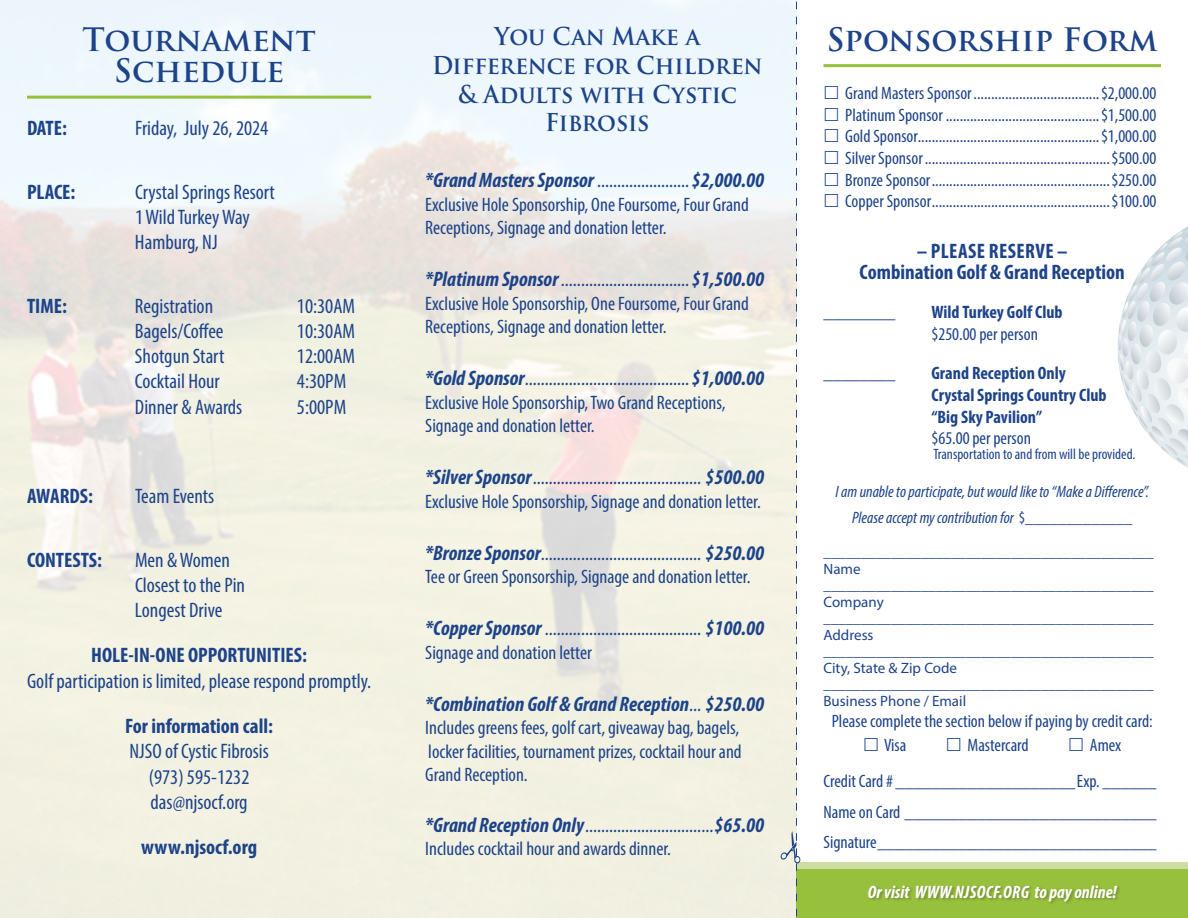
<style>
.page{position:relative;width:1188px;height:918px;background:#fff}
.page>*{position:absolute;margin:0;border:0;box-sizing:border-box;transform-origin:0 0}
.t1{font:700 31.5px/31.8px "Trajan Pro";color:#1d4389;text-align:center}
.t2{font:700 24px/28.8px "Trajan Pro";color:#1d4389;text-align:center;scale:.95 1}
.t3{font:italic condensed 21px "Myriad Pro";color:#1d4389}
.t4{font:condensed 21px/25.2px "Myriad Pro";color:#1d4389}
.t5{font:700 condensed 21px/21px "Myriad Pro";color:#1d4389;text-align:center}
.t6{font:italic 700 condensed 21px "Myriad Pro";color:#1d4389}
.t7{font:condensed 19.5px/23.4px "Myriad Pro";color:#1d4389}
.t8{font:condensed 18px/21.6px "Myriad Pro";color:#1d4389}
.t9{font:700 condensed 18px/21.6px "Myriad Pro";color:#1d4389}
.t10{font:italic 700 condensed 18px "Myriad Pro";color:#fff}
.t11{font:italic condensed 16.5px/25.8px "Myriad Pro";color:#1d4389;text-align:center}
.t12{font:15px/16.5px "Myriad Pro";color:#1d4389}
.t13{font:condensed 15px "Myriad Pro";color:#1d4389}
.s1{font-weight:400}
.s2{font-weight:700}
.s3{font-style:normal}
</style>
<div class="page">
<div style="left:796px;top:869px;width:392px;height:49px;background:#97c03d"></div>
<div style="left:796px;top:862px;width:392px;height:7px;background:#cddea3"></div>
<svg style="left:1118px;top:226px;width:70px;height:242px"></svg>
<hr style="left:27px;top:96px;width:344px;height:3px;background:#97c03d">
<hr style="left:824px;top:64px;width:337px;height:3px;background:#97c03d">
<div style="left:868px;top:884px;width:253px;height:21px;background:#231f20;opacity:.3"></div>
<svg style="left:780px;top:0;width:20px;height:918px;background:#dadfde"></svg>
<h1 class="t1" style="left:83px;top:24px;width:234px">Tournament<br>Schedule</h1>
<p class="t5" style="left:27px;top:117px;width:41px">DATE:</p>
<p class="t4" style="left:135px;top:115px;width:135px">Friday, July 26, 2024</p>
<p class="t5" style="left:27px;top:181px;width:50px">PLACE:</p>
<p class="t4" style="left:135px;top:179px;width:141px">Crystal Springs Resort<br>1 Wild Turkey Way<br>Hamburg, NJ</p>
<p class="t5" style="left:27px;top:295px;width:42px">TIME:</p>
<p class="t4" style="left:135px;top:293px;width:80px">Registration</p>
<p class="t4" style="left:297px;top:293px;width:59px">10:30AM</p>
<p class="t4" style="left:135px;top:318px;width:90px">Bagels/Coffee</p>
<p class="t4" style="left:297px;top:318px;width:59px">10:30AM</p>
<p class="t4" style="left:135px;top:343px;width:91px">Shotgun Start</p>
<p class="t4" style="left:297px;top:343px;width:59px">12:00AM</p>
<p class="t4" style="left:135px;top:369px;width:86px">Cocktail Hour</p>
<p class="t4" style="left:297px;top:369px;width:51px">4:30PM</p>
<p class="t4" style="left:135px;top:394px;width:109px">Dinner &amp; Awards</p>
<p class="t4" style="left:297px;top:394px;width:51px">5:00PM</p>
<p class="t5" style="left:27px;top:485px;width:68px">AWARDS:</p>
<p class="t4" style="left:135px;top:483px;width:81px">Team Events</p>
<p class="t5" style="left:27px;top:549px;width:77px">CONTESTS:</p>
<p class="t4" style="left:135px;top:547px;width:112px">Men &amp; Women<br>Closest to the Pin<br>Longest Drive</p>
<p class="t5" style="left:91px;top:645px;width:217px">HOLE-IN-ONE OPPORTUNITIES:</p>
<p class="t4" style="left:27px;top:668px;width:346px">Golf participation is limited, please respond promptly.</p>
<p class="t5" style="left:125px;top:715px;width:150px">For information call:</p>
<p class="t4" style="left:130px;top:739px;width:141px;text-align:center">NJSO of Cystic Fibrosis (973) 595-1232 das@njsocf.org</p>
<p class="t5" style="left:141px;top:836px;width:118px">www.njsocf.org</p>
<h2 class="t2" style="left:432px;top:22px;width:349px">You Can Make a<br>Difference for Children &amp; Adults with Cystic<br>Fibrosis</h2>
<p class="t6" style="left:425px;top:167px;width:341px">*Grand Masters Sponsor <span class="s1">.......................</span>$2,000.00</p>
<p class="t7" style="left:425px;top:192px;width:325px">Exclusive Hole Sponsorship, One Foursome, Four Grand<br>Receptions, Signage and donation letter.</p>
<p class="t3" style="left:425px;top:267px;width:341px"><span class="s2">*Platinum Sponsor</span>................................<span class="s2">$1,500.00</span></p>
<p class="t7" style="left:425px;top:291px;width:325px">Exclusive Hole Sponsorship, One Foursome, Four Grand<br>Receptions, Signage and donation letter.</p>
<p class="t3" style="left:425px;top:366px;width:341px"><span class="s2">*Gold Sponsor</span>.........................................<span class="s2">$1,000.00</span></p>
<p class="t7" style="left:425px;top:390px;width:302px">Exclusive Hole Sponsorship, Two Grand Receptions,<br>Signage and donation letter.</p>
<p class="t3" style="left:425px;top:465px;width:341px"><span class="s2">*Silver Sponsor</span>.......................................... <span class="s2">$500.00</span></p>
<p class="t7" style="left:425px;top:489px;width:337px">Exclusive Hole Sponsorship, Signage and donation letter.</p>
<p class="t3" style="left:425px;top:540px;width:341px"><span class="s2">*Bronze Sponsor</span>........................................ <span class="s2">$250.00</span></p>
<p class="t7" style="left:425px;top:565px;width:327px">Tee or Green Sponsorship, Signage and donation letter.</p>
<p class="t3" style="left:425px;top:616px;width:341px"><span class="s2">*Copper Sponsor</span> ....................................... <span class="s2">$100.00</span></p>
<p class="t7" style="left:425px;top:640px;width:168px">Signage and donation letter</p>
<p class="t6" style="left:425px;top:691px;width:341px">*Combination Golf &amp; Grand Reception<span class="s1">...</span> $250.00</p>
<p class="t7" style="left:425px;top:716px;width:318px;text-align:justify">Includes greens fees, golf cart, giveaway bag, bagels, locker facilities, tournament prizes, cocktail hour and Grand Reception.</p>
<p class="t3" style="left:425px;top:812px;width:341px"><span class="s2">*Grand Reception Only</span>................................<span class="s2">$65.00</span></p>
<p class="t7" style="left:425px;top:837px;width:247px">Includes cocktail hour and awards dinner.</p>
<h1 class="t1" style="left:827px;top:24px;width:333px">Sponsorship Form</h1>
<p class="t8" style="left:845px;top:82px;width:313px;text-align:justify">Grand Masters Sponsor....................................$2,000.00<br>Platinum Sponsor ............................................$1,500.00<br>Gold Sponsor....................................................$1,000.00<br>Silver Sponsor.....................................................$500.00<br>Bronze Sponsor...................................................$250.00<br>Copper Sponsor...................................................$100.00</p>
<p class="t5" style="left:860px;top:240px;width:267px">– PLEASE RESERVE –<br>Combination Golf &amp; Grand Reception</p>
<p class="t8" style="left:824px;top:301px;width:73px">________</p>
<p class="t9" style="left:932px;top:301px;width:133px">Wild Turkey Golf Club</p>
<p class="t8" style="left:932px;top:323px;width:108px">$250.00 per person</p>
<p class="t9" style="left:932px;top:362px;width:177px">Grand Reception Only<br>Crystal Springs Country Club “Big Sky Pavilion”</p>
<p class="t8" style="left:932px;top:427px;width:101px">$65.00 per person</p>
<p class="t13" style="left:933px;top:445px;width:204px">Transportation to and from will be provided.</p>
<p class="t11" style="left:836px;top:478px;width:315px">I am unable to participate, but would like to “Make a Difference”.<br>Please accept my contribution for <span class="s3">$_____________</span></p>
<p class="t12" style="left:824px;top:544px;width:331px">____________________________________________<br>Name ____________________________________________<br>Company ____________________________________________<br>Address ____________________________________________<br>City, State &amp; Zip Code ____________________________________________<br>Business Phone / Email</p>
<p class="t8" style="left:884px;top:709px;width:270px;line-height:24px;text-indent:-52px">Please complete the section below if paying by credit card:<br>Visa</p>
<p class="t8" style="left:824px;top:362px;width:73px">________</p>
<p class="t8" style="left:968px;top:734px;width:63px">Mastercard</p>
<p class="t8" style="left:824px;top:727px;width:334px;line-height:36px;text-indent:266px">Amex<br>Credit Card # ____________________Exp. ______</p>
<p class="t8" style="left:824px;top:797px;width:334px;line-height:30.5px">Name on Card ____________________________<br>Signature_______________________________</p>
<p class="t10" style="left:868px;top:881px;width:251px">Or visit WWW.NJSOCF.ORG to pay online!</p>
</div>
